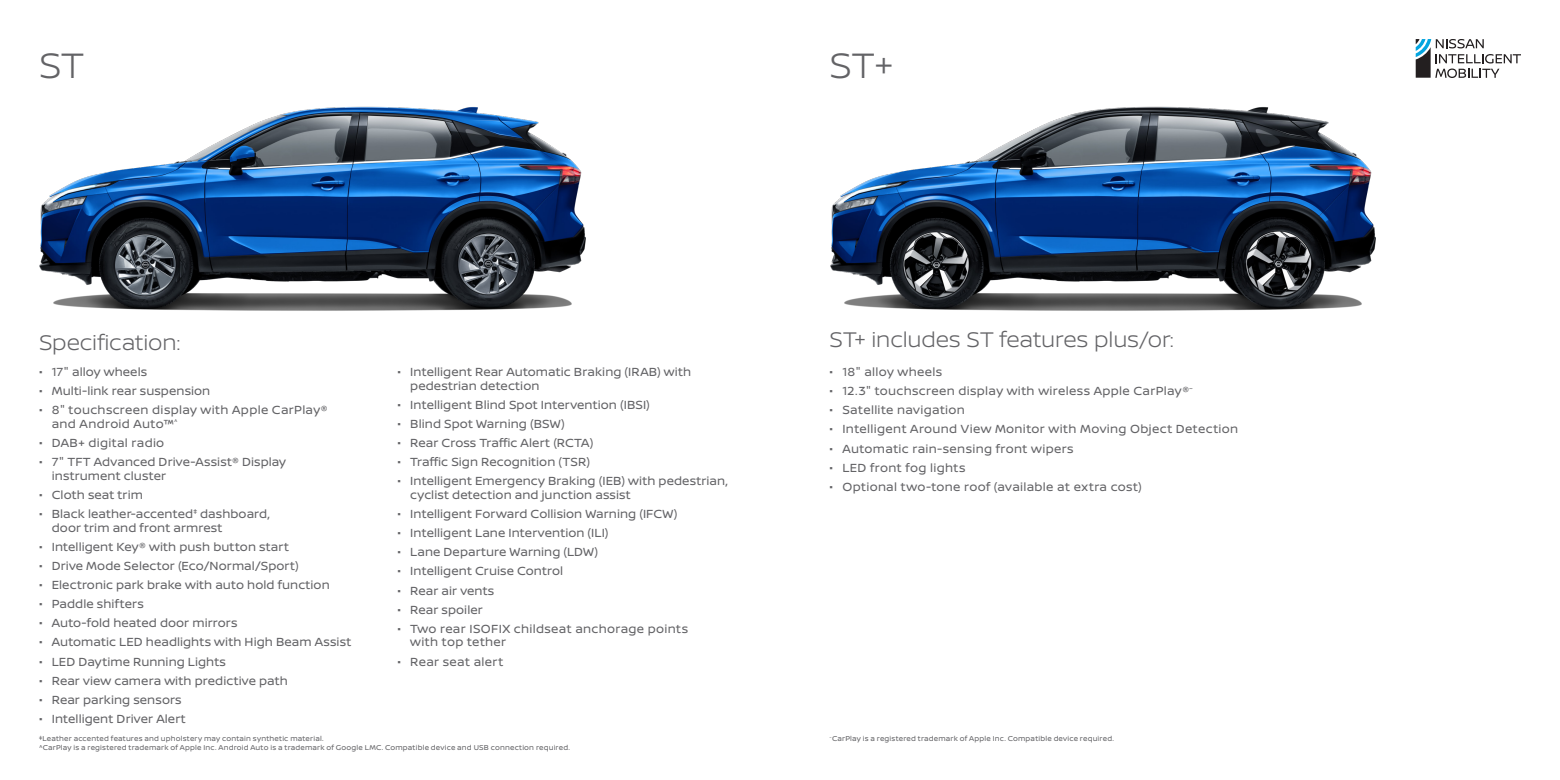
<style>
.page{position:relative;width:1560px;height:780px;background:#fff}
.page>*{position:absolute;margin:0;border:0;box-sizing:border-box;transform-origin:0 0}
.t1{font:300 37.5px "Nissan Brand";color:#636366}
.t2{font:300 22.5px "Nissan Brand";letter-spacing:-.005em;color:#636366}
.t3{font:12.5px/13.8px "Nissan Brand";letter-spacing:.01em;color:#636366}
.t4{font:12.5px "Nissan Brand";letter-spacing:.03em;color:#636366}
.t5{font:7.5px "Nissan Brand";letter-spacing:.02em;color:#636366}
</style>
<div class="page">
<svg style="left:1415px;top:39px;width:105px;height:39px"></svg>
<img style="left:39px;top:106px;width:547px;height:205px">
<img style="left:830px;top:106px;width:546px;height:205px">
<p class="t1" style="left:39px;top:38px;width:46px">ST</p>
<p class="t1" style="left:829px;top:38px;width:65px">ST+</p>
<p class="t2" style="left:39px;top:326px;width:143px">Specification:</p>
<p class="t2" style="left:829px;top:323px;width:346px">ST+ includes ST features plus/or:</p>
<p class="t3" style="left:39px;top:364px;width:110px">• 17" alloy wheels</p>
<p class="t3" style="left:39px;top:383px;width:173px">• Multi-link rear suspension</p>
<p class="t3" style="left:52px;top:403px;width:277px;text-indent:-13px">• 8" touchscreen display with Apple CarPlay® and Android Auto™<sup>^</sup></p>
<p class="t3" style="left:39px;top:435px;width:127px">• DAB+ digital radio</p>
<p class="t3" style="left:52px;top:454px;width:236px;text-indent:-13px">• 7" TFT Advanced Drive-Assist® Display instrument cluster</p>
<p class="t3" style="left:39px;top:487px;width:105px">• Cloth seat trim</p>
<p class="t3" style="left:52px;top:506px;width:219px;text-indent:-13px">• Black leather-accented<sup>‡</sup> dashboard, door trim and front armrest</p>
<p class="t3" style="left:39px;top:539px;width:251px">• Intelligent Key® with push button start</p>
<p class="t3" style="left:39px;top:558px;width:261px">• Drive Mode Selector (Eco/Normal/Sport)</p>
<p class="t3" style="left:39px;top:577px;width:292px">• Electronic park brake with auto hold function</p>
<p class="t3" style="left:39px;top:596px;width:106px">• Paddle shifters</p>
<p class="t3" style="left:39px;top:615px;width:200px">• Auto-fold heated door mirrors</p>
<p class="t3" style="left:39px;top:634px;width:314px">• Automatic LED headlights with High Beam Assist</p>
<p class="t3" style="left:39px;top:653px;width:188px">• LED Daytime Running Lights</p>
<p class="t3" style="left:39px;top:673px;width:250px">• Rear view camera with predictive path</p>
<p class="t3" style="left:39px;top:692px;width:144px">• Rear parking sensors</p>
<p class="t3" style="left:39px;top:711px;width:148px">• Intelligent Driver Alert</p>
<p class="t3" style="left:410px;top:364px;width:282px;text-indent:-13px">• Intelligent Rear Automatic Braking (IRAB) with pedestrian detection</p>
<p class="t3" style="left:397px;top:397px;width:254px">• Intelligent Blind Spot Intervention (IBSI)</p>
<p class="t3" style="left:397px;top:416px;width:169px">• Blind Spot Warning (BSW)</p>
<p class="t3" style="left:397px;top:435px;width:197px">• Rear Cross Traffic Alert (RCTA)</p>
<p class="t3" style="left:397px;top:454px;width:194px">• Traffic Sign Recognition (TSR)</p>
<p class="t3" style="left:410px;top:473px;width:319px;text-indent:-13px">• Intelligent Emergency Braking (IEB) with pedestrian, cyclist detection and junction assist</p>
<p class="t3" style="left:397px;top:506px;width:281px">• Intelligent Forward Collision Warning (IFCW)</p>
<p class="t3" style="left:397px;top:525px;width:212px">• Intelligent Lane Intervention (ILI)</p>
<p class="t3" style="left:397px;top:544px;width:202px">• Lane Departure Warning (LDW)</p>
<p class="t3" style="left:397px;top:563px;width:167px">• Intelligent Cruise Control</p>
<p class="t3" style="left:397px;top:583px;width:98px">• Rear air vents</p>
<p class="t3" style="left:397px;top:602px;width:87px">• Rear spoiler</p>
<p class="t3" style="left:410px;top:621px;width:279px;text-indent:-13px">• Two rear ISOFIX childseat anchorage points with top tether</p>
<p class="t3" style="left:397px;top:653px;width:107px">• Rear seat alert</p>
<p class="t5" style="left:39px;top:733px;width:286px"><sup>‡</sup>Leather accented features and upholstery may contain synthetic material.</p>
<p class="t5" style="left:39px;top:742px;width:532px">^CarPlay is a registered trademark of Apple Inc. Android Auto is a trademark of Google LMC. Compatible device and USB connection required.</p>
<p class="t3" style="left:829px;top:364px;width:114px">• 18" alloy wheels</p>
<p class="t3" style="left:829px;top:383px;width:365px">• 12.3" touchscreen display with wireless Apple CarPlay®<sup>~</sup></p>
<p class="t3" style="left:829px;top:403px;width:137px">• Satellite navigation</p>
<p class="t3" style="left:829px;top:422px;width:410px">• Intelligent Around View Monitor with Moving Object Detection</p>
<p class="t3" style="left:829px;top:441px;width:245px">• Automatic rain-sensing front wipers</p>
<p class="t4" style="left:829px;top:458px;width:137px">• LED front fog lights</p>
<p class="t3" style="left:829px;top:479px;width:314px">• Optional two-tone roof (available at extra cost)</p>
<p class="t5" style="left:829px;top:733px;width:286px"><sup>~</sup>CarPlay is a registered trademark of Apple Inc. Compatible device required.</p>
</div>
